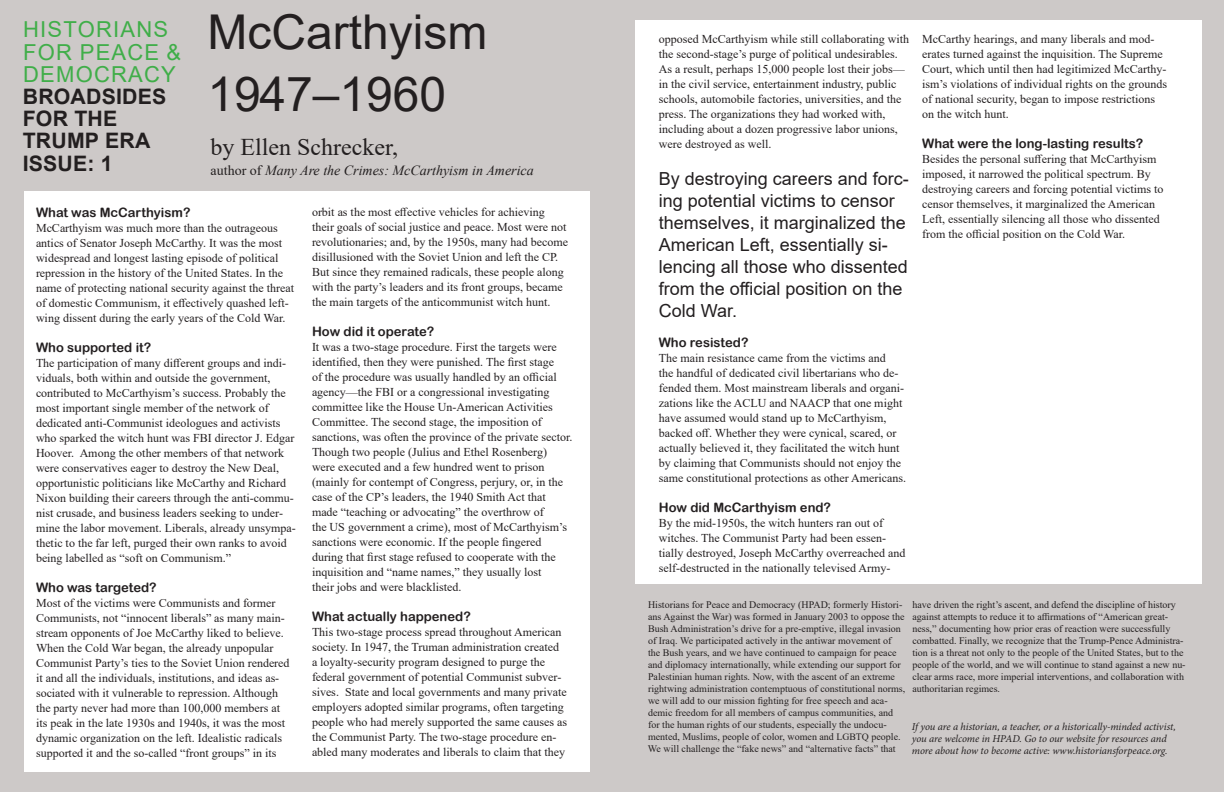
<style>
.page{position:relative;width:1224px;height:792px;background:#fff}
.page>*{position:absolute;margin:0;border:0;box-sizing:border-box;transform-origin:0 0}
.t1{font:48px/62px "Arial";color:#231f20}
.t2{font:24px "Times New Roman";color:#231f20}
.t3{font:22px/22.7px "Arial";letter-spacing:.055em;color:#40ae49}
.t4{font:700 21.3px/22.3px "Arial";letter-spacing:.01em;color:#231f20}
.t5{font:18px/22px "Arial";color:#231f20}
.t6{font:italic 14px "Times New Roman";color:#231f20}
.t7{font:13px "Arial Rounded MT Bold";color:#231f20}
.t8{font:12px/15px "Times New Roman";color:#231f20}
.t9{font:italic 10.5px/12px "Minion Pro";letter-spacing:-.01em;color:#231f20}
.t10{font:10px/12px "Times New Roman";color:#231f20}
.s1{font-style:normal}
.s2{font-size:9.8px}
</style>
<div class="page">
<div style="left:0;top:0;width:624px;height:792px;background:#cdc9c8"></div>
<div style="left:24px;top:191px;width:565px;height:581px;background:#fff"></div>
<div style="left:610px;top:0;width:614px;height:792px;background:#cdc9c8"></div>
<div style="left:635px;top:20px;width:567px;height:564px;background:#fff"></div>
<h1 class="t1" style="left:208px;top:1px;width:281px">McCarthyism<br>1947–1960</h1>
<h2 class="t2" style="left:211px;top:130px;width:189px">by Ellen Schrecker,</h2>
<p class="t6" style="left:211px;top:160px;width:325px"><span class="s1">author of</span> Many Are the Crimes: McCarthyism in America</p>
<h3 class="t3" style="left:23px;top:18px;width:160px">HISTORIANS for peace &amp; democracy</h3>
<h3 class="t4" style="left:23px;top:86px;width:145px">BROADSIDES<br>FOR THE<br>TRUMP ERA<br>ISSUE: 1</h3>
<p class="t7" style="left:36px;top:204px;width:156px">What was McCarthyism?</p>
<p class="t8" style="left:36px;top:220px;width:260px">McCarthyism was much more than the outrageous antics of Senator Joseph McCarthy. It was the most widespread and longest lasting episode of political repression in the history of the United States. In the name of protecting national security against the threat of domestic Communism, it effectively quashed left&shy;wing dissent during the early years of the Cold War.</p>
<p class="t7" style="left:36px;top:339px;width:117px">Who supported it?</p>
<p class="t8" style="left:36px;top:355px;width:261px">The participation of many different groups and indi&shy;viduals, both within and outside the government, contributed to McCarthyism’s success. Probably the most important single member of the network of dedicated anti-Communist ideologues and activists who sparked the witch hunt was FBI director J. Edgar Hoover. Among the other members of that network were conservatives eager to destroy the New Deal, opportunistic politicians like McCarthy and Richard Nixon building their careers through the anti-commu&shy;nist crusade, and business leaders seeking to under&shy;mine the labor movement. Liberals, already unsympa&shy;thetic to the far left, purged their own ranks to avoid being labelled as “soft on Communism.”</p>
<p class="t7" style="left:36px;top:579px;width:122px">Who was targeted?</p>
<p class="t8" style="left:36px;top:595px;width:255px">Most of the victims were Communists and former Communists, not “innocent liberals” as many main&shy;stream opponents of Joe McCarthy liked to believe.<br>When the Cold War began, the already unpopular Communist Party’s ties to the Soviet Union rendered it and all the individuals, institutions, and ideas as&shy;sociated with it vulnerable to repression. Although the party never had more than 100,000 members at its peak in the late 1930s and 1940s, it was the most dynamic organization on the left. Idealistic radicals supported it and the so-called “front groups” in its</p>
<p class="t8" style="left:312px;top:204px;width:258px">orbit as the most effective vehicles for achieving their goals of social justice and peace. Most were not revolutionaries; and, by the 1950s, many had become disillusioned with the Soviet Union and left the CP.<br>But since they remained radicals, these people along with the party’s leaders and its front groups, became the main targets of the anticommunist witch hunt.</p>
<p class="t7" style="left:312px;top:323px;width:124px">How did it operate?</p>
<p class="t8" style="left:312px;top:339px;width:262px">It was a two-stage procedure. First the targets were identified, then they were punished. The first stage<br>of the procedure was usually handled by an official agency—the FBI or a congressional investigating committee like the House Un-American Activities Committee. The second stage, the imposition of sanctions, was often the province of the private sector.<br>Though two people (Julius and Ethel Rosenberg) were executed and a few hundred went to prison (mainly for contempt of Congress, perjury, or, in the case of the CP’s leaders, the 1940 Smith Act that made “teaching or advocating” the overthrow of<br>the US government a crime), most of McCarthyism’s sanctions were economic. If the people fingered during that first stage refused to cooperate with the inquisition and “name names,” they usually lost<br>their jobs and were blacklisted.</p>
<p class="t7" style="left:312px;top:608px;width:160px">What actually happened?</p>
<p class="t8" style="left:312px;top:624px;width:257px">This two-stage process spread throughout American society. In 1947, the Truman administration created a loyalty-security program designed to purge the federal government of potential Communist subver&shy;sives. State and local governments and many private employers adopted similar programs, often targeting people who had merely supported the same causes as the Communist Party. The two-stage procedure en&shy;abled many moderates and liberals to claim that they</p>
<p class="t8" style="left:659px;top:31px;width:252px">opposed McCarthyism while still collaborating with the second-stage’s purge of political undesirables.<br>As a result, perhaps 15,000 people lost their jobs— in the civil service, entertainment industry, public schools, automobile factories, universities, and the press. The organizations they had worked with, including about a dozen progressive labor unions, were destroyed as well.</p>
<h3 class="t5" style="left:659px;top:168px;width:252px">By destroying careers and forc&shy;ing potential victims to censor themselves, it marginalized the<br>American Left, essentially si&shy;lencing all those who dissented from the official position on the<br>Cold War.</h3>
<p class="t7" style="left:659px;top:335px;width:91px">Who resisted?</p>
<p class="t8" style="left:659px;top:350px;width:249px">The main resistance came from the victims and<br>the handful of dedicated civil libertarians who de&shy;fended them. Most mainstream liberals and organi&shy;zations like the ACLU and NAACP that one might have assumed would stand up to McCarthyism, backed off. Whether they were cynical, scared, or actually believed it, they facilitated the witch hunt by claiming that Communists should not enjoy the same constitutional protections as other Americans.</p>
<p class="t7" style="left:659px;top:500px;width:174px">How did McCarthyism end?</p>
<p class="t8" style="left:659px;top:515px;width:248px">By the mid-1950s, the witch hunters ran out of witches. The Communist Party had been essen&shy;tially destroyed, Joseph McCarthy overreached and self-destructed in the nationally televised Army-</p>
<p class="t8" style="left:922px;top:31px;width:247px">McCarthy hearings, and many liberals and mod&shy;erates turned against the inquisition. The Supreme Court, which until then had legitimized McCarthy&shy;ism’s violations of individual rights on the grounds of national security, began to impose restrictions on the witch hunt.</p>
<p class="t7" style="left:922px;top:136px;width:223px">What were the long-lasting results?</p>
<p class="t8" style="left:922px;top:151px;width:243px">Besides the personal suffering that McCarthyism imposed, it narrowed the political spectrum. By destroying careers and forcing potential victims to censor themselves, it marginalized the American Left, essentially silencing all those who dissented from the official position on the Cold War.</p>
<p class="t10" style="left:648px;top:598px;width:259px">Historians for Peace and Democracy (HPAD; formerly Histori&shy;ans Against the War) was formed in January 2003 to oppose the Bush Administration’s drive for a pre-emptive, illegal invasion of Iraq. We participated actively in the antiwar movement of the Bush years, and we have continued to campaign for peace and diplomacy internationally, while extending our support for Palestinian human rights. Now, with the ascent of an extreme rightwing administration contemptuous of constitutional norms, we will add to our mission fighting for free speech and aca&shy;demic freedom for all members of campus communities, and for the human rights of our students, especially the undocu&shy;mented, Muslims, people of color, women and <span class="s2">LGBTQ</span> people.<br>We will challenge the “fake news” and “alternative facts” that</p>
<p class="t10" style="left:912px;top:598px;width:275px">have driven the right’s ascent, and defend the discipline of history against attempts to reduce it to affirmations of “American great&shy;ness,” documenting how prior eras of reaction were successfully combatted. Finally, we recognize that the Trump-Pence Administra&shy;tion is a threat not only to the people of the United States, but to the people of the world, and we will continue to stand against a new nu&shy;clear arms race, more imperial interventions, and collaboration with authoritarian regimes.</p>
<p class="t9" style="left:912px;top:721px;width:265px">If you are a historian, a teacher, or a historically-minded activist, you are welcome in HPAD. Go to our website for resources and more about how to become active: www.historiansforpeace.org.</p>
</div>
